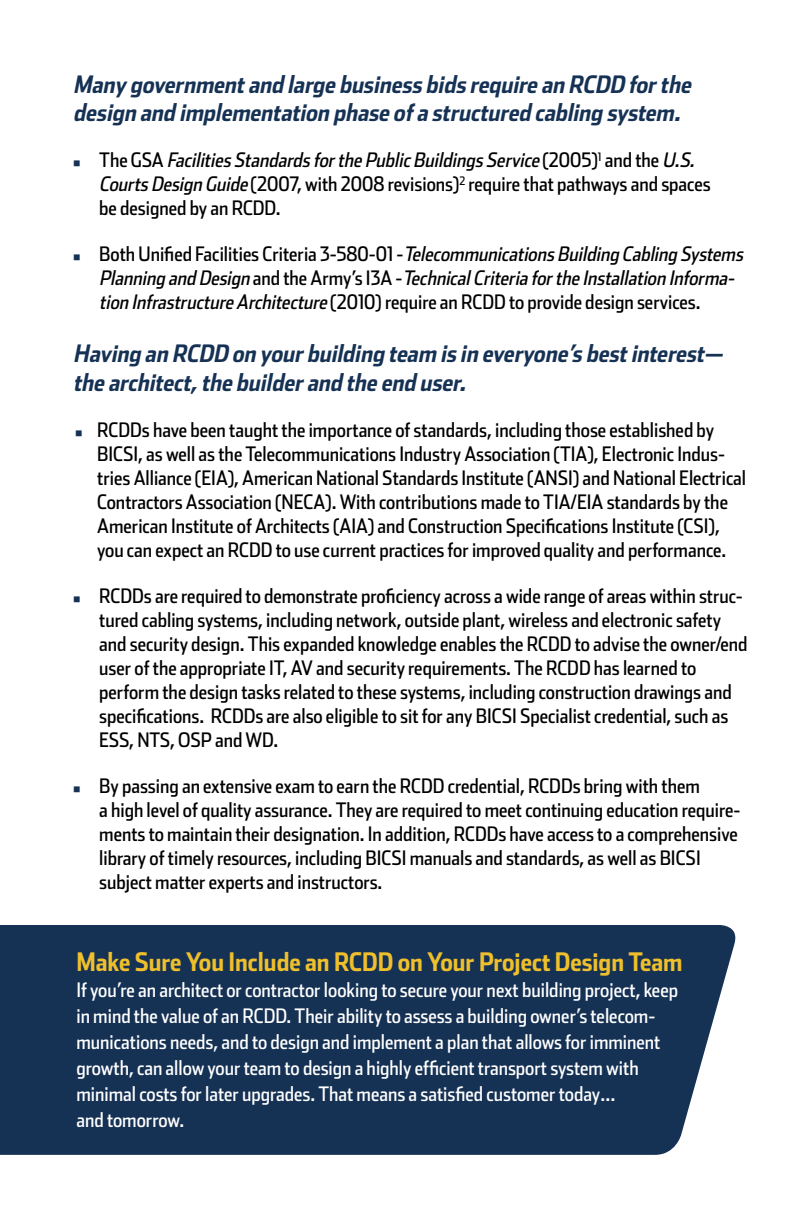
<style>
.page{position:relative;width:792px;height:1224px;background:#fff}
.page>*{position:absolute;margin:0;border:0;box-sizing:border-box;transform-origin:0 0}
.t1{font:700 25.6px "Stainless Cond";color:#efc02b}
.t2{font:italic 700 24px/28.8px "Stainless Cond";color:#153154}
.t3{font:20px/24px "Stainless Cond";color:#000}
.t4{font:20px/26px "Stainless Cond";color:#fff}
.t5{font:italic 20px/24px "Stainless Cond";color:#000}
.s1{color:#153154}
.s2{font-style:italic}
.s3{font-style:normal}
</style>
<div class="page">
<div style="left:0;top:925px;width:736px;height:230px;background:#153154"></div>
<p class="t2" style="left:73px;top:69px;width:624px">Many governmentand large business bids require an RCDD forthe design and implementation phase ofa structured cabling system.</p>
<p class="t3" style="left:99px;top:148px;width:613px;text-indent:-26px"><span class="s1">■</span> T h e G S A <span class="s2">FacilitiesStandardsforthe PublicBuildingsService</span> ( 2 0 0 5 ) <sup>1</sup> a n d t h e <span class="s2">U.S.<br>CourtsDesign Guide</span> (2007, with 2008 revisions)<sup>2</sup> require that pathways and spaces be designed by an RCDD.</p>
<p class="t5" style="left:99px;top:242px;width:650px;text-indent:-26px"><span class="s1">■</span> <span class="s3">B o t h U n i fi e d Fa c i l i t i e s C r i t e r i a 3 - 5 8 0 - 0 1 -</span> TelecommunicationsBuilding Cabling Systems<br>Planning and Design <span class="s3">a n d t h e A r m y ’s I 3 A -</span> TechnicalCriteria forthe Installation Informa&shy;tion Infrastructure Architecture <span class="s3">(2010) require an RCDD to provide design services.</span></p>
<p class="t2" style="left:73px;top:339px;width:656px">Having an RCDD on yourbuilding team is in everyone’s bestinterest— the architect,the builderand the end user.</p>
<p class="t3" style="left:97px;top:417px;width:650px;text-indent:-22px"><span class="s1">■</span> RCDDs have been taught the importance of standards, including those established by BICSI, as well as the Telecommunications Industry Association (TIA), Electronic Indus&shy;tries Alliance (EIA), American National Standards Institute (ANSI) and National Electrical Contractors Association (NECA). With contributions made to TIA/EIA standards by the American Institute of Architects (AIA) and Construction Specifications Institute (CSI), you can expect an RCDD to use current practices for improved quality and performance.</p>
<p class="t3" style="left:99px;top:583px;width:650px;text-indent:-26px"><span class="s1">■</span> RCDDs are required to demonstrate proficiency across a wide range of areas within struc&shy;tured cabling systems, including network, outside plant, wireless and electronic safety and security design. This expanded knowledge enables the RCDD to advise the owner/end user of the appropriate IT, AV and security requirements. The RCDD has learned to perform the design tasks related to these systems, including construction drawings and specifications. RCDDs are also eligible to sit for any BICSI Specialist credential, such as ESS, NTS, OSP and WD.</p>
<p class="t3" style="left:99px;top:773px;width:643px;text-indent:-26px"><span class="s1">■</span> By passing an extensive exam to earn the RCDD credential, RCDDs bring with them<br>a high level of quality assurance. They are required to meet continuing education require&shy;ments to maintain their designation. In addition, RCDDs have access to a comprehensive library of timely resources, including BICSI manuals and standards, as well as BICSI subject matter experts and instructors.</p>
<p class="t1" style="left:76px;top:946px;width:608px">Make Sure You Include an RCDD on Your Project Design Team</p>
<p class="t4" style="left:76px;top:976px;width:603px">If you’re an architect or contractor looking to secure your next building project, keep in mind the value of an RCDD. Their ability to assess a building owner’s telecom&shy;munications needs, and to design and implement a plan that allows for imminent growth, can allow your team to design a highly efficient transport system with minimal costs for later upgrades. That means a satisfied customer today…<br>and tomorrow.</p>
</div>
